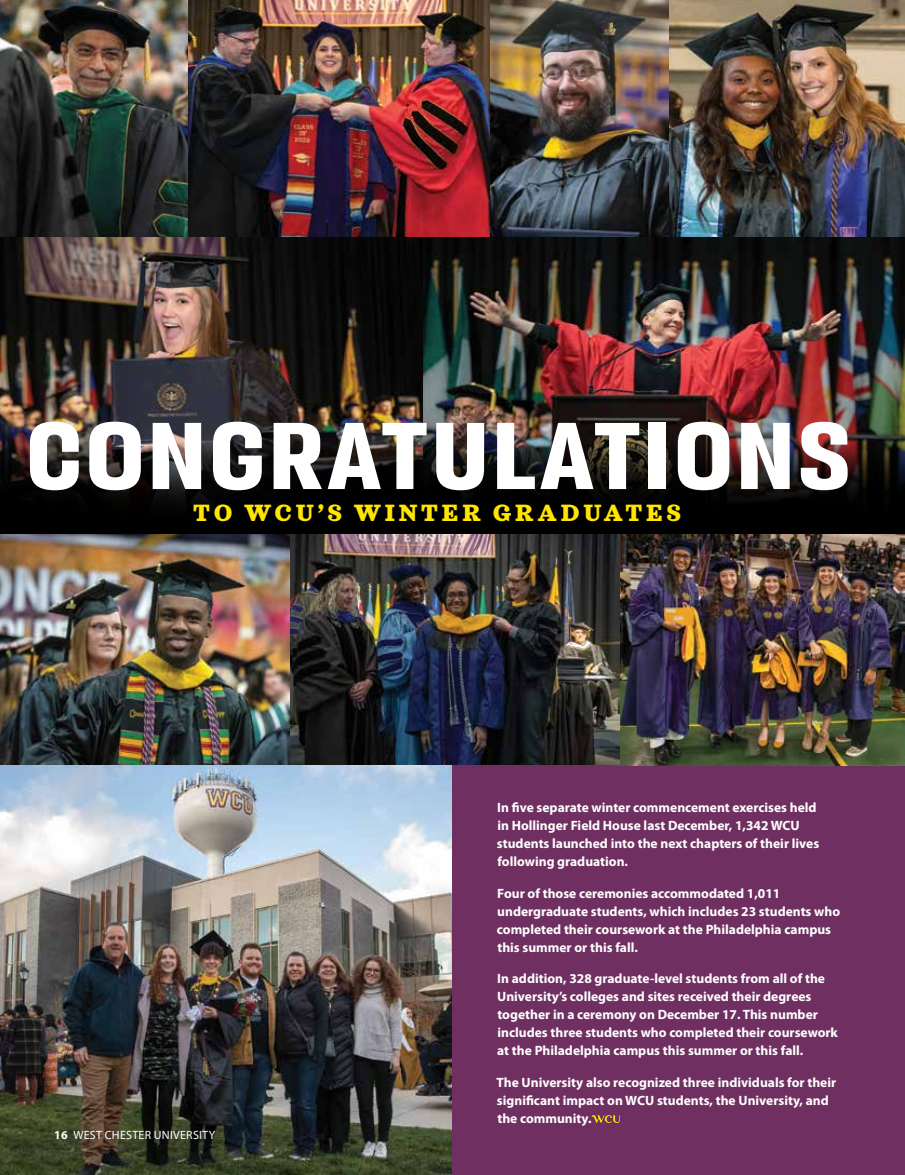
<style>
.page{position:relative;width:905px;height:1175px;background:#fff}
.page>*{position:absolute;margin:0;border:0;box-sizing:border-box;transform-origin:0 0}
.t1{font:700 94.5px "Versus";letter-spacing:.05em;color:#fff}
.t2{font:800 24px "Sagona";letter-spacing:.16em;color:#ffe600}
.t3{font:700 13.5px/18px "Myriad Pro";color:#fff}
.t4{font:12px "Myriad Pro";letter-spacing:.02em;color:#fff}
.s1{font-weight:700}
</style>
<div class="page">
<img style="left:0;top:764px;width:452px;height:410px">
<div style="left:452px;top:732px;width:452px;height:442px;background:#6f3061"></div>
<svg style="left:591px;top:1115px;width:28px;height:7px"></svg>
<img style="left:608px;top:533px;width:296px;height:232px">
<img style="left:289px;top:533px;width:330px;height:231px">
<img style="left:0;top:533px;width:289px;height:231px">
<img style="left:0;top:0;width:189px;height:237px">
<img style="left:189px;top:0;width:301px;height:237px">
<img style="left:490px;top:0;width:414px;height:237px">
<img style="left:423px;top:237px;width:481px;height:207px">
<img style="left:0;top:237px;width:423px;height:207px">
<svg style="left:0;top:444px;width:904px;height:89px;background:#100d0c"></svg>
<h1 class="t1" style="left:27px;top:391px;width:824px">CONGRATULATIONS</h1>
<h2 class="t2" style="left:193px;top:497px;width:489px">TO WCU’S WINTER GRADUATES</h2>
<p class="t4" style="left:54px;top:1127px;width:163px"><span class="s1">16</span> WEST CHESTER UNIVERSITY</p>
<p class="t3" style="left:497px;top:798px;width:324px">In five separate winter commencement exercises held in Hollinger Field House last December, 1,342 WCU students launched into the next chapters of their lives following graduation.</p>
<p class="t3" style="left:497px;top:883px;width:345px">Four of those ceremonies accommodated 1,011 undergraduate students, which includes 23 students who completed their coursework at the Philadelphia campus this summer or this fall.</p>
<p class="t3" style="left:497px;top:969px;width:342px">In addition, 328 graduate-level students from all of the University’s colleges and sites received their degrees together in a ceremony on December 17. This number includes three students who completed their coursework at the Philadelphia campus this summer or this fall.</p>
<p class="t3" style="left:496px;top:1072px;width:341px">The University also recognized three individuals for their significant impact on WCU students, the University, and the community.</p>
</div>
